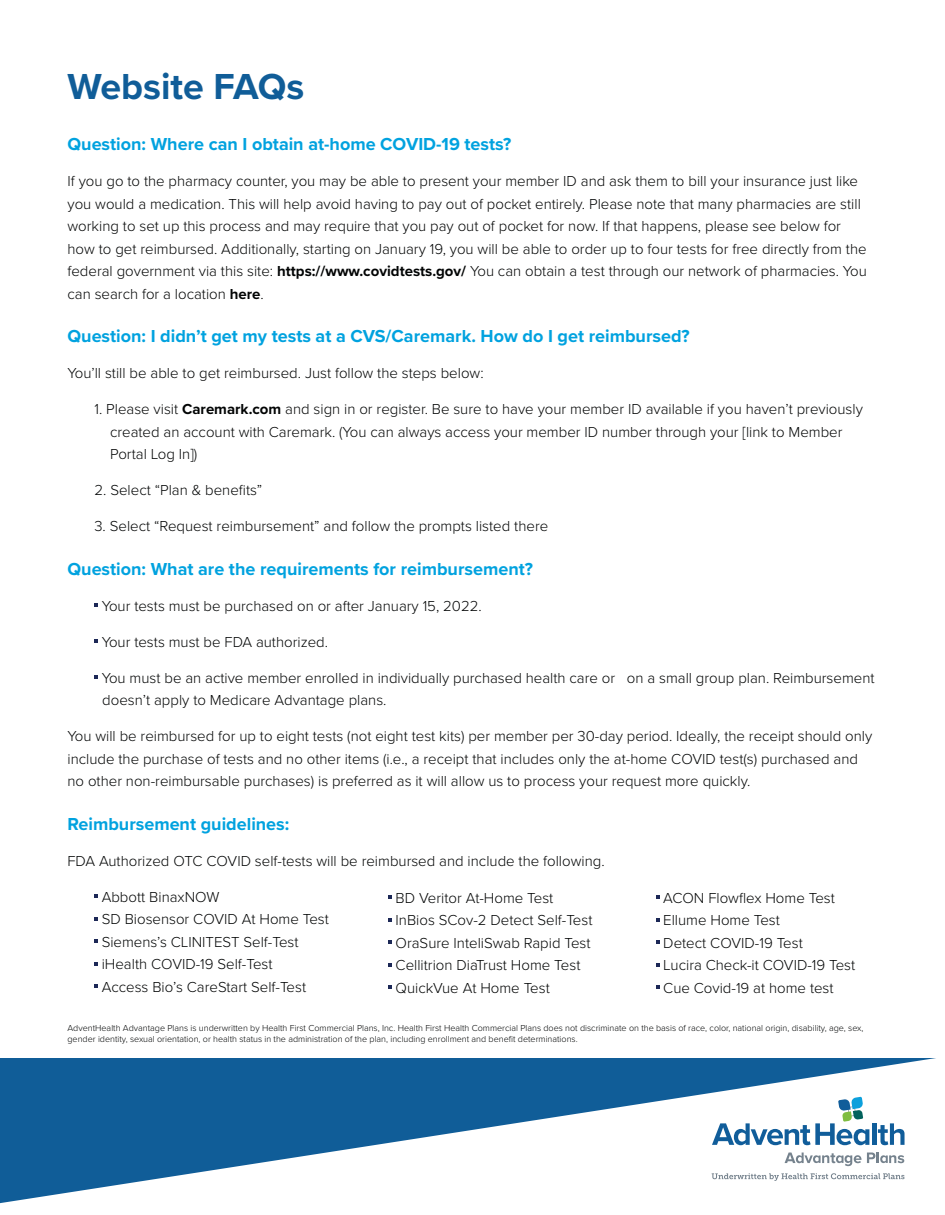
<style>
.page{position:relative;width:945px;height:1215px;background:#fff}
.page>*{position:absolute;margin:0;border:0;box-sizing:border-box;transform-origin:0 0}
.t1{font:700 37.5px "Proxima Nova";color:#105d98}
.t2{font:700 18px "Proxima Nova";color:#00a2df}
.t3{font:300 15px/22.5px "Proxima Nova";color:#020404}
.t4{font:300 9px/10.5px "Proxima Nova";color:#020404}
.s1{font-weight:700}
</style>
<div class="page">
<svg style="left:94px;top:603px;width:4px;height:4px"></svg>
<svg style="left:94px;top:639px;width:4px;height:4px"></svg>
<svg style="left:94px;top:675px;width:4px;height:4px"></svg>
<svg style="left:94px;top:894px;width:4px;height:4px"></svg>
<svg style="left:94px;top:917px;width:4px;height:3px"></svg>
<svg style="left:94px;top:939px;width:4px;height:4px"></svg>
<svg style="left:94px;top:962px;width:4px;height:3px"></svg>
<svg style="left:94px;top:984px;width:4px;height:4px"></svg>
<svg style="left:388px;top:895px;width:4px;height:4px"></svg>
<svg style="left:388px;top:918px;width:4px;height:3px"></svg>
<svg style="left:388px;top:940px;width:4px;height:4px"></svg>
<svg style="left:388px;top:963px;width:4px;height:3px"></svg>
<svg style="left:388px;top:985px;width:4px;height:4px"></svg>
<svg style="left:656px;top:895px;width:3px;height:4px"></svg>
<svg style="left:656px;top:940px;width:3px;height:4px"></svg>
<svg style="left:656px;top:985px;width:3px;height:4px"></svg>
<svg style="left:0;top:1058px;width:936px;height:146px;fill:#105d98"></svg>
<svg style="left:712px;top:1173px;width:193px;height:8px"></svg>
<hr style="left:872px;top:1123px;width:4px;height:22px;background:#105d9a">
<svg style="left:878px;top:1123px;width:27px;height:22px"></svg>
<svg style="left:712px;top:1097px;width:157px;height:48px"></svg>
<svg style="left:785px;top:1153px;width:119px;height:13px"></svg>
<p class="t1" style="left:68px;top:59px;width:238px">Website FAQs</p>
<p class="t2" style="left:68px;top:131px;width:446px">Question: Where can I obtain at-home COVID-19 tests?</p>
<p class="t3" style="left:68px;top:169px;width:801px">If you go to the pharmacy counter, you may be able to present your member ID and ask them to bill your insurance just like you would a medication. This will help avoid having to pay out of pocket entirely. Please note that many pharmacies are still working to set up this process and may require that you pay out of pocket for now. If that happens, please see below for how to get reimbursed. Additionally, starting on January 19, you will be able to order up to four tests for free directly from the federal government via this site: <span class="s1">https://www.covidtests.gov/</span> You can obtain a test through our network of pharmacies. You can search for a location <span class="s1">here</span>.</p>
<p class="t2" style="left:68px;top:323px;width:624px">Question: I didn’t get my tests at a CVS/Caremark. How do I get reimbursed?</p>
<p class="t3" style="left:68px;top:361px;width:418px">You’ll still be able to get reimbursed. Just follow the steps below:</p>
<p class="t3" style="left:110px;top:397px;width:754px;text-indent:-16px">1. Please visit <span class="s1">Caremark.com</span> and sign in or register. Be sure to have your member ID available if you haven’t previously created an account with Caremark. (You can always access your member ID number through your [link to Member<br>Portal Log In])</p>
<p class="t3" style="left:94px;top:478px;width:169px">2. Select “Plan &amp; benefits”</p>
<p class="t3" style="left:94px;top:514px;width:455px">3. Select “Request reimbursement” and follow the prompts listed there</p>
<p class="t2" style="left:68px;top:555px;width:467px">Question: What are the requirements for reimbursement?</p>
<p class="t3" style="left:102px;top:594px;width:382px">Your tests must be purchased on or after January 15, 2022.</p>
<p class="t3" style="left:102px;top:630px;width:228px">Your tests must be FDA authorized.</p>
<p class="t3" style="left:102px;top:666px;width:774px">You must be an active member enrolled in individually purchased health care or on a small group plan. Reimbursement doesn’t apply to Medicare Advantage plans.</p>
<p class="t3" style="left:68px;top:724px;width:806px">You will be reimbursed for up to eight tests (not eight test kits) per member per 30-day period. Ideally, the receipt should only include the purchase of tests and no other items (i.e., a receipt that includes only the at-home COVID test(s) purchased and no other non-reimbursable purchases) is preferred as it will allow us to process your request more quickly.</p>
<p class="t2" style="left:68px;top:810px;width:223px">Reimbursement guidelines:</p>
<p class="t3" style="left:68px;top:849px;width:539px">FDA Authorized OTC COVID self-tests will be reimbursed and include the following.</p>
<p class="t3" style="left:102px;top:885px;width:229px">Abbott BinaxNOW<br>SD Biosensor COVID At Home Test<br>Siemens’s CLINITEST Self-Test iHealth COVID-19 Self-Test<br>Access Bio’s CareStart Self-Test</p>
<p class="t4" style="left:68px;top:1023px;width:798px">AdventHealth Advantage Plans is underwritten by Health First Commercial Plans, Inc. Health First Health Commercial Plans does not discriminate on the basis of race, color, national origin, disability, age, sex, gender identity, sexual orientation, or health status in the administration of the plan, including enrollment and benefit determinations.</p>
<p class="t3" style="left:396px;top:886px;width:198px">BD Veritor At-Home Test<br>InBios SCov-2 Detect Self-Test<br>OraSure InteliSwab Rapid Test<br>Cellitrion DiaTrust Home Test<br>QuickVue At Home Test</p>
<p class="t3" style="left:663px;top:886px;width:193px">ACON Flowflex Home Test<br>Ellume Home Test<br>Detect COVID-19 Test<br>Lucira Check-it COVID-19 Test<br>Cue Covid-19 at home test</p>
</div>
